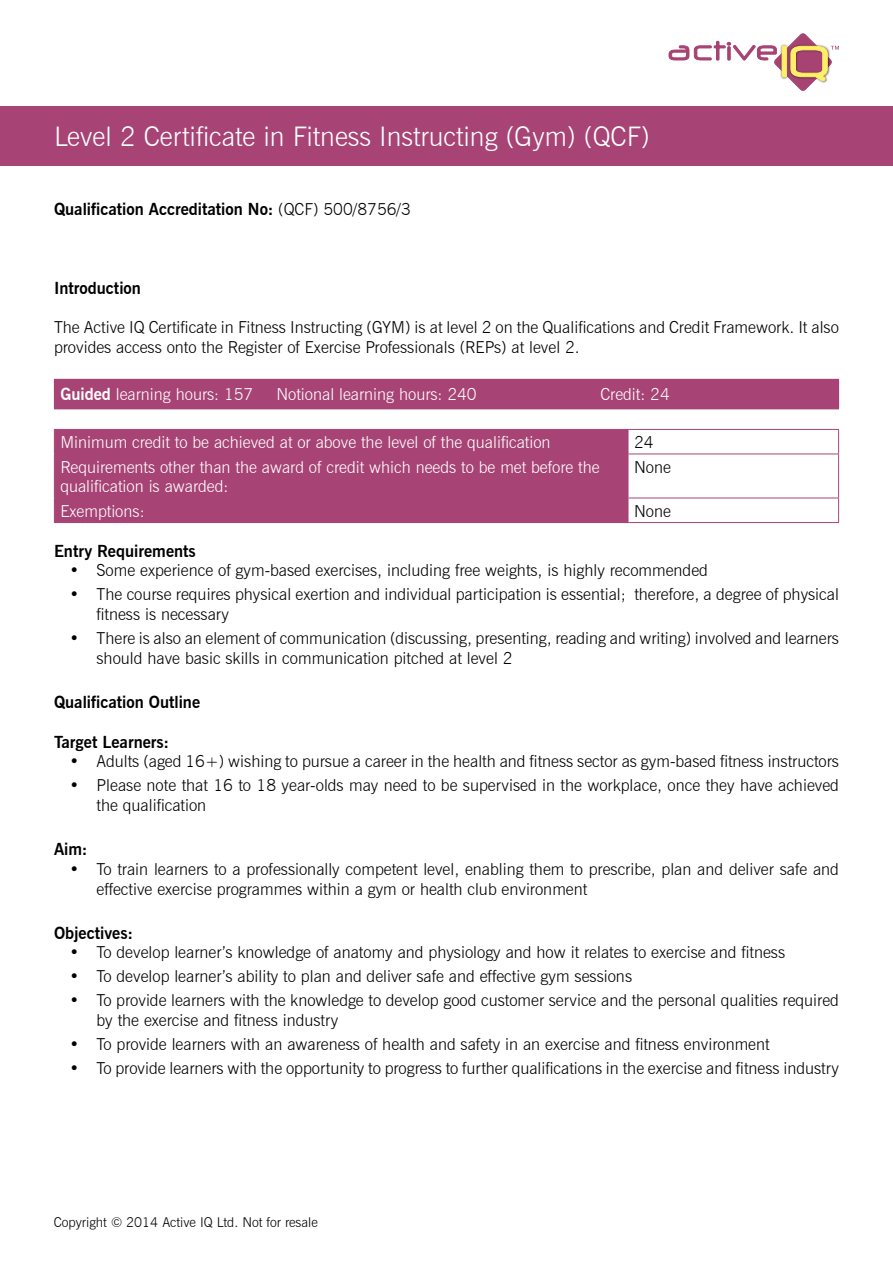
<style>
.page{position:relative;width:893px;height:1263px;background:#fff}
.page>*{position:absolute;margin:0;border:0;box-sizing:border-box;transform-origin:0 0}
.t1{font:300 27px "News Gothic BT";color:#fff}
.t2{font:300 16.5px/19.8px "News Gothic BT";color:#000}
.t3{font:300 16.5px/19.5px "News Gothic BT";color:#fff}
.t4{font:700 16.5px "News Gothic BT";color:#000}
.t5{font:300 13.5px "News Gothic BT";color:#000}
.s1{font-weight:300}
.s2{font-weight:700}
</style>
<div class="page">
<div style="left:0;top:106px;width:893px;height:60px;background:#a74475"></div>
<svg style="left:669px;top:34px;width:170px;height:57px"></svg>
<div style="left:54px;top:379px;width:785px;height:30px;background:#a74475"></div>
<div style="left:55px;top:430px;width:573px;height:92px;background:#a74475"></div>
<svg style="left:54px;top:430px;width:1px;height:24px"></svg>
<hr style="left:54px;top:454px;width:1px;height:44px;background:#a74475">
<hr style="left:54px;top:429px;width:574px;height:1px;background:#a74475">
<hr style="left:54px;top:454px;width:574px;height:1px;background:#a74475">
<svg style="left:628px;top:430px;width:1px;height:24px"></svg>
<hr style="left:628px;top:454px;width:1px;height:44px;background:#a74475">
<hr style="left:628px;top:429px;width:211px;height:1px;background:#a74475">
<svg style="left:838px;top:430px;width:1px;height:24px"></svg>
<hr style="left:838px;top:454px;width:1px;height:44px;background:#a74475">
<hr style="left:628px;top:454px;width:211px;height:1px;background:#a74475">
<svg style="left:54px;top:499px;width:1px;height:23px"></svg>
<hr style="left:54px;top:498px;width:574px;height:1px;background:#a74475">
<hr style="left:54px;top:522px;width:574px;height:1px;background:#a74475">
<svg style="left:628px;top:499px;width:1px;height:23px"></svg>
<hr style="left:628px;top:498px;width:211px;height:1px;background:#a74475">
<svg style="left:838px;top:498px;width:1px;height:24px"></svg>
<hr style="left:628px;top:522px;width:211px;height:1px;background:#a74475">
<h1 class="t1" style="left:54px;top:120px;width:597px">Level 2 Certificate in Fitness Instructing (Gym) (QCF)</h1>
<p class="t4" style="left:54px;top:199px;width:358px">Qualification Accreditation No: <span class="s1">(QCF) 500/8756/3</span></p>
<p class="t4" style="left:54px;top:278px;width:88px">Introduction</p>
<p class="t2" style="left:54px;top:317px;width:786px">The Active IQ Certificate in Fitness Instructing (GYM) is at level 2 on the Qualifications and Credit Framework. It also provides access onto the Register of Exercise Professionals (REPs) at level 2.</p>
<p class="t3" style="left:60px;top:385px;width:195px"><span class="s2">Guided</span> learning hours: 157</p>
<p class="t3" style="left:276px;top:385px;width:202px">Notional learning hours: 240</p>
<p class="t3" style="left:600px;top:385px;width:71px">Credit: 24</p>
<p class="t3" style="left:60px;top:432px;width:492px">Minimum credit to be achieved at or above the level of the qualification</p>
<p class="t2" style="left:634px;top:432px;width:21px">24</p>
<p class="t3" style="left:60px;top:457px;width:541px">Requirements other than the award of credit which needs to be met before the qualification is awarded:</p>
<p class="t2" style="left:634px;top:457px;width:38px">None</p>
<p class="t3" style="left:60px;top:501px;width:86px">Exemptions:</p>
<p class="t2" style="left:634px;top:501px;width:38px">None</p>
<p class="t4" style="left:54px;top:541px;width:143px">Entry Requirements</p>
<p class="t2" style="left:70px;top:560px;width:640px">• Some experience of gym-based exercises, including free weights, is highly recommended</p>
<p class="t2" style="left:97px;top:584px;width:744px;text-indent:-27px">• The course requires physical exertion and individual participation is essential; therefore, a degree of physical fitness is necessary</p>
<p class="t2" style="left:97px;top:628px;width:744px;text-indent:-27px">• There is also an element of communication (discussing, presenting, reading and writing) involved and learners should have basic skills in communication pitched at level 2</p>
<p class="t4" style="left:54px;top:692px;width:148px">Qualification Outline</p>
<p class="t4" style="left:54px;top:732px;width:117px">Target Learners:</p>
<p class="t2" style="left:70px;top:751px;width:771px">• Adults (aged 16+) wishing to pursue a career in the health and fitness sector as gym-based fitness instructors</p>
<p class="t2" style="left:97px;top:775px;width:744px;text-indent:-27px">• Please note that 16 to 18 year-olds may need to be supervised in the workplace, once they have achieved the qualification</p>
<p class="t4" style="left:54px;top:839px;width:35px">Aim:</p>
<p class="t2" style="left:97px;top:859px;width:744px;text-indent:-27px">• To train learners to a professionally competent level, enabling them to prescribe, plan and deliver safe and effective exercise programmes within a gym or health club environment</p>
<p class="t4" style="left:54px;top:923px;width:81px">Objectives:</p>
<p class="t2" style="left:70px;top:942px;width:717px">• To develop learner’s knowledge of anatomy and physiology and how it relates to exercise and fitness</p>
<p class="t2" style="left:70px;top:966px;width:564px">• To develop learner’s ability to plan and deliver safe and effective gym sessions</p>
<p class="t2" style="left:97px;top:990px;width:744px;text-indent:-27px">• To provide learners with the knowledge to develop good customer service and the personal qualities required by the exercise and fitness industry</p>
<p class="t2" style="left:70px;top:1034px;width:702px">• To provide learners with an awareness of health and safety in an exercise and fitness environment</p>
<p class="t2" style="left:70px;top:1058px;width:771px">• To provide learners with the opportunity to progress to further qualifications in the exercise and fitness industry</p>
<p class="t5" style="left:54px;top:1214px;width:265px">Copyright © 2014 Active IQ Ltd. Not for resale</p>
</div>
